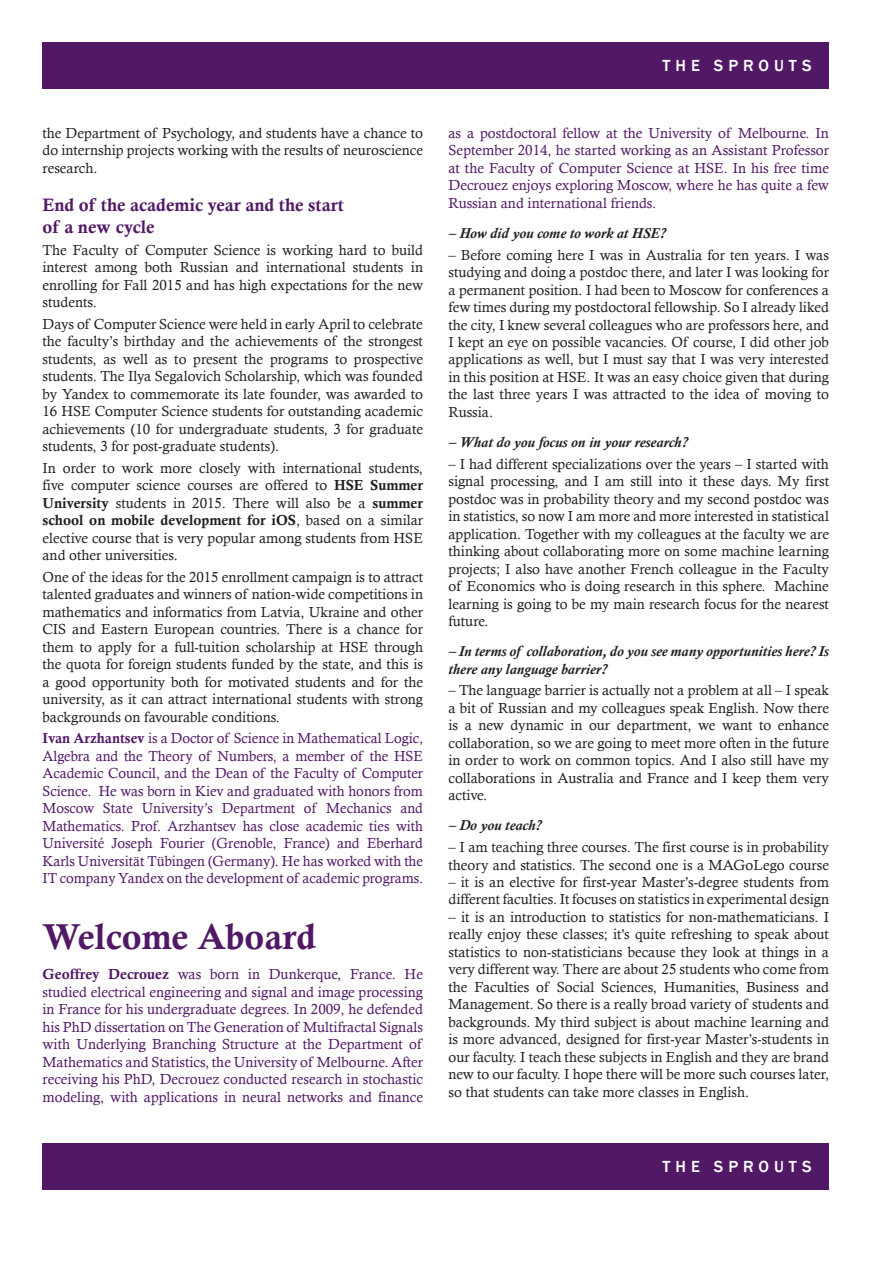
<style>
.page{position:relative;width:893px;height:1263px;background:#fff}
.page>*{position:absolute;margin:0;border:0;box-sizing:border-box;transform-origin:0 0}
.t1{font:36px "Calis MT Bol";color:#511865}
.t2{font:18px/21.6px "Calis MT Bol";color:#511865}
.t3{font:500 16.5px "Franklin Gothic";letter-spacing:.3em;color:#fff}
.t4{font:14.55px/17.4px "Calisto";color:#231f20;text-align:justify}
.t5{font:14.55px/17.4px "Calisto";color:#511865;text-align:justify}
.t6{font:italic 700 14.55px/17.4px "Calisto";color:#231f20}
.t7{font:14.55px "Calis MT Bol";color:#231f20}
.s1{font-family:"Calis MT Bol"}
.s2{font-family:"Calisto"}
</style>
<div class="page">
<div style="left:43px;top:43px;width:786px;height:46px;background:#511865"></div>
<div style="left:43px;top:1143px;width:786px;height:46px;background:#511865"></div>
<p class="t4" style="left:43px;top:124px;width:382px">the Department of Psychology, and students have a chance to do internship projects working with the results of neuroscience research.</p>
<p class="t2" style="left:43px;top:194px;width:303px">End of the academic year and the start of a new cycle</p>
<p class="t4" style="left:43px;top:241px;width:382px">The Faculty of Computer Science is working hard to build interest among both Russian and international students in enrolling for Fall 2015 and has high expectations for the new students.</p>
<p class="t4" style="left:43px;top:315px;width:382px">Days of Computer Science were held in early April to celebrate the faculty’s birthday and the achievements of the strongest students, as well as to present the programs to prospective students. The Ilya Segalovich Scholarship, which was founded by Yandex to commemorate its late founder, was awarded to 16 HSE Computer Science students for outstanding academic achievements (10 for undergraduate students, 3 for graduate students, 3 for post-graduate students).</p>
<p class="t4" style="left:43px;top:459px;width:382px">In order to work more closely with international students, five computer science courses are offered to <span class="s1">HSE Summer University</span> students in 2015. There will also be a <span class="s1">summer</span></p>
<p class="t7" style="left:43px;top:512px;width:382px">school on mobile development for iOS<span class="s2">, based on a similar</span></p>
<p class="t4" style="left:43px;top:529px;width:382px">elective course that is very popular among students from HSE and other universities.</p>
<p class="t4" style="left:43px;top:568px;width:382px">One of the ideas for the 2015 enrollment campaign is to attract talented graduates and winners of nation-wide competitions in mathematics and informatics from Latvia, Ukraine and other CIS and Eastern European countries. There is a chance for them to apply for a full-tuition scholarship at HSE through the quota for foreign students funded by the state, and this is a good opportunity both for motivated students and for the university, as it can attract international students with strong backgrounds on favourable conditions.</p>
<p class="t5" style="left:43px;top:729px;width:382px"><span class="s1">Ivan Arzhantsev</span> is a Doctor of Science in Mathematical Logic, Algebra and the Theory of Numbers, a member of the HSE Academic Council, and the Dean of the Faculty of Computer Science. He was born in Kiev and graduated with honors from Moscow State University’s Department of Mechanics and Mathematics. Prof. Arzhantsev has close academic ties with Université Joseph Fourier (Grenoble, France) and Eberhard Karls Universität Tübingen (Germany). He has worked with the IT company Yandex on the development of academic programs.</p>
<h1 class="t1" style="left:43px;top:916px;width:275px">Welcome Aboard</h1>
<p class="t5" style="left:43px;top:966px;width:382px"><span class="s1">Geoffrey Decrouez</span> was born in Dunkerque, France. He studied electrical engineering and signal and image processing in France for his undergraduate degrees. In 2009, he defended his PhD dissertation on The Generation of Multifractal Signals with Underlying Branching Structure at the Department of Mathematics and Statistics, the University of Melbourne. After receiving his PhD, Decrouez conducted research in stochastic modeling, with applications in neural networks and finance</p>
<p class="t3" style="left:663px;top:56px;width:150px">THE SPROUTS</p>
<p class="t5" style="left:448px;top:124px;width:382px">as a postdoctoral fellow at the University of Melbourne. In September 2014, he started working as an Assistant Professor at the Faculty of Computer Science at HSE. In his free time Decrouez enjoys exploring Moscow, where he has quite a few Russian and international friends.</p>
<p class="t6" style="left:448px;top:224px;width:219px">– How did you come to work at HSE?</p>
<p class="t4" style="left:448px;top:246px;width:382px">– Before coming here I was in Australia for ten years. I was studying and doing a postdoc there, and later I was looking for a permanent position. I had been to Moscow for conferences a few times during my postdoctoral fellowship. So I already liked the city, I knew several colleagues who are professors here, and I kept an eye on possible vacancies. Of course, I did other job applications as well, but I must say that I was very interested in this position at HSE. It was an easy choice given that during the last three years I was attracted to the idea of moving to Russia.</p>
<p class="t6" style="left:448px;top:434px;width:241px">– What do you focus on in your research?</p>
<p class="t4" style="left:448px;top:455px;width:382px">– I had different specializations over the years – I started with signal processing, and I am still into it these days. My first postdoc was in probability theory and my second postdoc was in statistics, so now I am more and more interested in statistical application. Together with my colleagues at the faculty we are thinking about collaborating more on some machine learning projects; I also have another French colleague in the Faculty of Economics who is doing research in this sphere. Machine learning is going to be my main research focus for the nearest future.</p>
<p class="t6" style="left:448px;top:643px;width:382px">– In terms of collaboration, do you see many opportunities here? Is there any language barrier?</p>
<p class="t4" style="left:448px;top:681px;width:382px">– The language barrier is actually not a problem at all – I speak a bit of Russian and my colleagues speak English. Now there is a new dynamic in our department, we want to enhance collaboration, so we are going to meet more often in the future in order to work on common topics. And I also still have my collaborations in Australia and France and I keep them very active.</p>
<p class="t6" style="left:448px;top:817px;width:94px">– Do you teach?</p>
<p class="t4" style="left:448px;top:838px;width:382px">– I am teaching three courses. The first course is in probability theory and statistics. The second one is a MAGoLego course</p>
<p class="t4" style="left:448px;top:873px;width:382px">– it is an elective for first-year Master’s-degree students from different faculties. It focuses on statistics in experimental design</p>
<p class="t4" style="left:448px;top:908px;width:382px">– it is an introduction to statistics for non-mathematicians. I really enjoy these classes; it's quite refreshing to speak about statistics to non-statisticians because they look at things in a very different way. There are about 25 students who come from the Faculties of Social Sciences, Humanities, Business and Management. So there is a really broad variety of students and backgrounds. My third subject is about machine learning and is more advanced, designed for first-year Master’s-students in our faculty. I teach these subjects in English and they are brand new to our faculty. I hope there will be more such courses later, so that students can take more classes in English.</p>
<p class="t3" style="left:663px;top:1157px;width:150px">THE SPROUTS</p>
</div>
